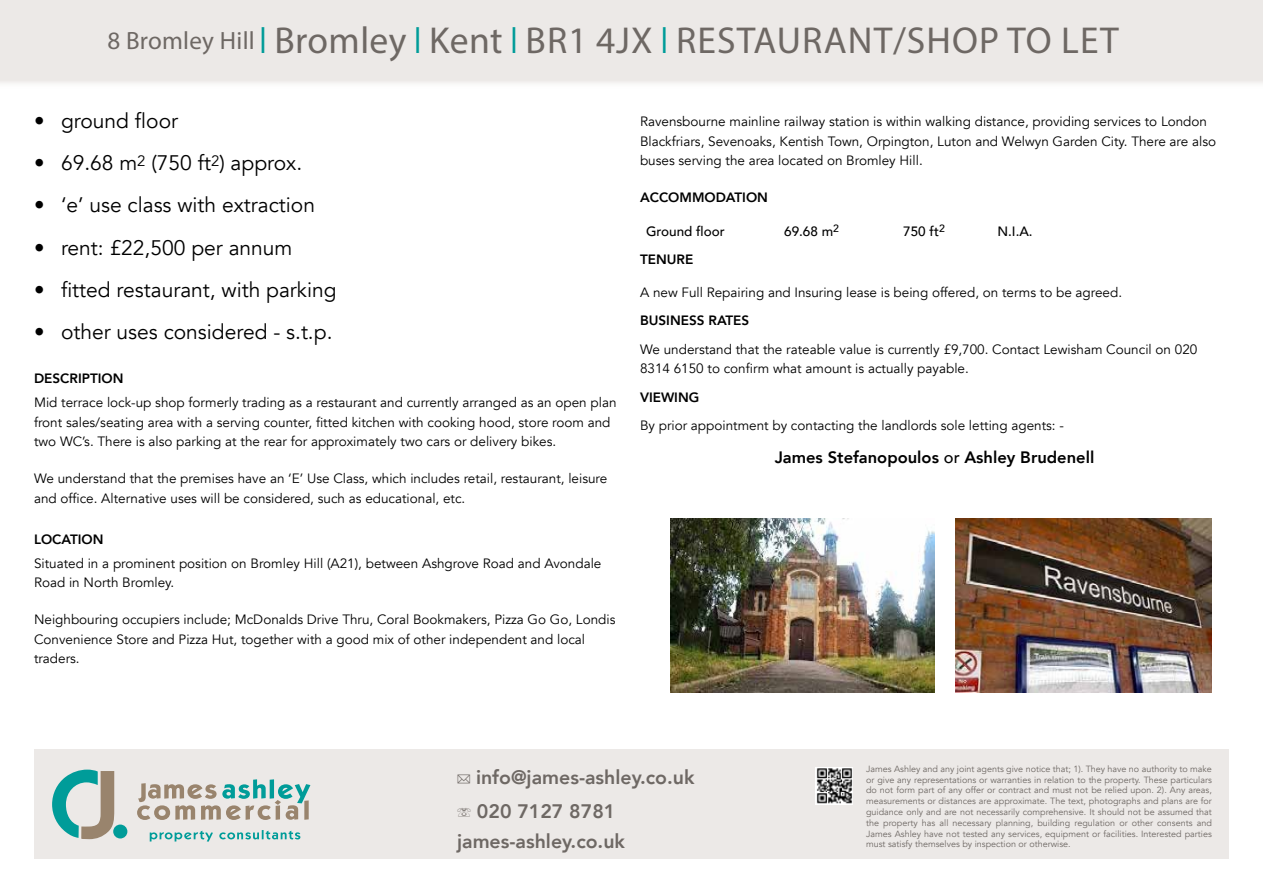
<style>
.page{position:relative;width:1263px;height:893px;background:#fff}
.page>*{position:absolute;margin:0;border:0;box-sizing:border-box;transform-origin:0 0}
.t1{font:37.65px "Myriad Pro";letter-spacing:.025em;color:#6e6864}
.t2{font:21px "Avenir";color:#000}
.t3{font:800 19.5px/33.8px "Avenir";color:#6e6864}
.t4{font:800 16.5px "Avenir";color:#000}
.t5{font:13.5px/19.5px "Avenir";color:#000}
.t6{font:800 13.5px "Avenir";color:#000}
.t7{font:500 13.5px "Avenir";color:#000}
.t8{font:9px/10.8px "Avenir";color:#6e6864;text-align:justify}
.s1{font-size:25.05px}
.s2{color:#009c99}
.s3{font-weight:500}
.s4{font-family:"Arial Unicode MS";font-weight:400}
</style>
<div class="page">
<img style="left:955px;top:518px;width:257px;height:175px">
<img style="left:670px;top:518px;width:265px;height:175px">
<div style="left:0;top:0;width:1263px;height:89px;background:#ece9e7"></div>
<div style="left:34px;top:749px;width:1195px;height:110px;background:#ece9e7"></div>
<svg style="left:150px;top:831px;width:63px;height:11px"></svg>
<svg style="left:219px;top:830px;width:81px;height:9px"></svg>
<svg style="left:137px;top:779px;width:173px;height:41px"></svg>
<div style="left:304px;top:800px;width:5px;height:20px;background:#99846d"></div>
<svg style="left:52px;top:770px;width:62px;height:69px"></svg>
<div style="left:113px;top:824px;width:14px;height:14px;background:#009c99;border-radius:50%"></div>
<img style="left:816px;top:767px;width:37px;height:37px">
<h1 class="t1" style="left:107px;top:18px;width:1013px"><span class="s1">8 Bromley Hill</span> <span class="s2">❘</span> Bromley <span class="s2">❘</span> Kent <span class="s2">❘</span> BR1 4JX <span class="s2">❘</span> RESTAURANT/SHOP TO LET</h1>
<h2 class="t2" style="left:34px;top:108px;width:146px">• ground floor</h2>
<h2 class="t2" style="left:34px;top:150px;width:270px">• 69.68 m<sup>2</sup> (750 ft<sup>2</sup>) approx.</h2>
<h2 class="t2" style="left:34px;top:193px;width:282px">• ‘e’ use class with extraction</h2>
<h2 class="t2" style="left:34px;top:235px;width:260px">• rent: £22,500 per annum</h2>
<h2 class="t2" style="left:34px;top:277px;width:304px">• fitted restaurant, with parking</h2>
<h2 class="t2" style="left:34px;top:319px;width:300px">• other uses considered - s.t.p.</h2>
<p class="t6" style="left:34px;top:368px;width:91px">DESCRIPTION</p>
<p class="t5" style="left:34px;top:393px;width:584px">Mid terrace lock-up shop formerly trading as a restaurant and currently arranged as an open plan front sales/seating area with a serving counter, fitted kitchen with cooking hood, store room and two WC’s. There is also parking at the rear for approximately two cars or delivery bikes.</p>
<p class="t5" style="left:34px;top:469px;width:575px">We understand that the premises have an ‘E’ Use Class, which includes retail, restaurant, leisure and office. Alternative uses will be considered, such as educational, etc.</p>
<p class="t6" style="left:34px;top:529px;width:71px">LOCATION</p>
<p class="t5" style="left:34px;top:554px;width:569px">Situated in a prominent position on Bromley Hill (A21), between Ashgrove Road and Avondale<br>Road in North Bromley.</p>
<p class="t5" style="left:34px;top:610px;width:583px">Neighbouring occupiers include; McDonalds Drive Thru, Coral Bookmakers, Pizza Go Go, Londis<br>Convenience Store and Pizza Hut, together with a good mix of other independent and local traders.</p>
<p class="t5" style="left:640px;top:112px;width:578px">Ravensbourne mainline railway station is within walking distance, providing services to London<br>Blackfriars, Sevenoaks, Kentish Town, Orpington, Luton and Welwyn Garden City. There are also buses serving the area located on Bromley Hill.</p>
<p class="t6" style="left:640px;top:187px;width:129px">ACCOMMODATION</p>
<p class="t7" style="left:646px;top:220px;width:80px">Ground floor</p>
<p class="t7" style="left:784px;top:220px;width:56px">69.68 m<sup>2</sup></p>
<p class="t7" style="left:903px;top:220px;width:43px">750 ft<sup>2</sup></p>
<p class="t7" style="left:997px;top:220px;width:37px">N.I.A.</p>
<p class="t6" style="left:640px;top:249px;width:55px">TENURE</p>
<p class="t5" style="left:640px;top:283px;width:484px">A new Full Repairing and Insuring lease is being offered, on terms to be agreed.</p>
<p class="t6" style="left:640px;top:310px;width:111px">BUSINESS RATES</p>
<p class="t5" style="left:640px;top:340px;width:559px">We understand that the rateable value is currently £9,700. Contact Lewisham Council on 020<br>8314 6150 to confirm what amount is actually payable.</p>
<p class="t6" style="left:640px;top:387px;width:61px">VIEWING</p>
<p class="t5" style="left:640px;top:416px;width:425px">By prior appointment by contacting the landlords sole letting agents: -</p>
<p class="t4" style="left:775px;top:445px;width:321px">James Stefanopoulos <span class="s3">or</span> Ashley Brudenell</p>
<h3 class="t3" style="left:457px;top:761px;width:239px"><span class="s4">✉</span> info@james-ashley.co.uk <span class="s4">☏</span> 020 7127 8781</h3>
<h3 class="t3" style="left:457px;top:824px;width:169px">james-ashley.co.uk</h3>
<p class="t8" style="left:866px;top:763px;width:347px">James Ashley and any joint agents give notice that; 1). They have no authority to make or give any representations or warranties in relation to the property. These particulars do not form part of any offer or contract and must not be relied upon. 2). Any areas, measurements or distances are approximate. The text, photographs and plans are for guidance only and are not necessarily comprehensive. It should not be assumed that the property has all necessary planning, building regulation or other consents and James Ashley have not tested any services, equipment or facilities. Interested parties must satisfy themselves by inspection or otherwise.</p>
</div>
